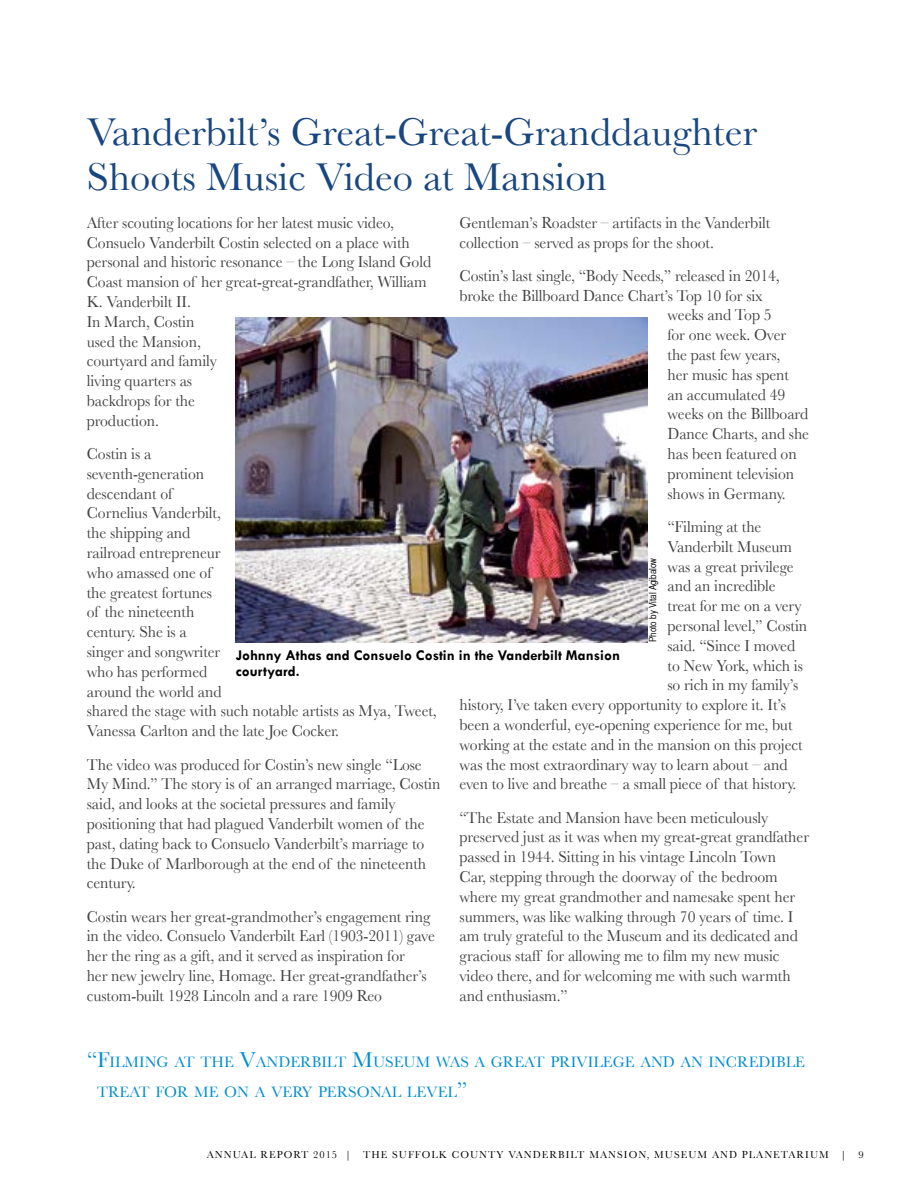
<style>
.page{position:relative;width:918px;height:1188px;background:#fff}
.page>*{position:absolute;margin:0;border:0;box-sizing:border-box;transform-origin:0 0}
.t1{font:40.5px/45px "Baskerville";color:#184680}
.t2{font:16.5px/19.8px "Baskerville";letter-spacing:-.005em;color:#414042;scale:.95 1}
.t3{font:15.75px/30px "Baskerville";color:#008ecf}
.t4{font:700 15px/15.8px "Tw Cen";color:#000}
.t5{font:10.5px "Baskerville";letter-spacing:.1em;color:#000}
.t6{font:9.75px "Helvetica CY Plain";color:#000}
.s1{font-size:22.5px}
</style>
<div class="page">
<img style="left:236px;top:318px;width:411px;height:324px">
<h1 class="t1" style="left:87px;top:109px;width:672px">Vanderbilt’s Great-Great-Granddaughter<br>Shoots Music Video at Mansion</h1>
<p class="t2" style="left:87px;top:212px;width:364px">After scouting locations for her latest music video,<br>Consuelo Vanderbilt Costin selected on a place with personal and historic resonance – the Long Island Gold<br>Coast mansion of her great-great-grandfather, William<br>K. Vanderbilt II.<br>In March, Costin<br>used the Mansion,<br>courtyard and family<br>living quarters as<br>backdrops for the<br>production.</p>
<p class="t2" style="left:87px;top:444px;width:370px">Costin is a<br>seventh-generation<br>descendant of<br>Cornelius Vanderbilt,<br>the shipping and<br>railroad entrepreneur<br>who amassed one of<br>the greatest fortunes<br>of the nineteenth<br>century. She is a<br>singer and songwriter<br>who has performed<br>around the world and<br>shared the stage with such notable artists as Mya, Tweet,<br>Vanessa Carlton and the late Joe Cocker.</p>
<p class="t2" style="left:87px;top:754px;width:374px">The video was produced for Costin’s new single “Lose My Mind.” The story is of an arranged marriage, Costin said, and looks at the societal pressures and family positioning that had plagued Vanderbilt women of the past, dating back to Consuelo Vanderbilt’s marriage to the Duke of Marlborough at the end of the nineteenth century.</p>
<p class="t2" style="left:87px;top:906px;width:368px">Costin wears her great-grandmother’s engagement ring in the video. Consuelo Vanderbilt Earl (1903-2011) gave her the ring as a gift, and it served as inspiration for<br>her new jewelry line, Homage. Her great-grandfather’s custom-built 1928 Lincoln and a rare 1909 Reo</p>
<p class="t2" style="left:460px;top:212px;width:329px">Gentleman’s Roadster – artifacts in the Vanderbilt collection – served as props for the shoot.</p>
<p class="t2" style="left:460px;top:265px;width:339px">Costin’s last single, “Body Needs,” released in 2014,</p>
<p class="t2" style="left:460px;top:285px;width:321px">broke the Billboard Dance Chart’s Top 10 for six</p>
<p class="t2" style="left:668px;top:305px;width:111px">weeks and Top 5</p>
<p class="t2" style="left:668px;top:325px;width:126px">for one week. Over</p>
<p class="t2" style="left:668px;top:345px;width:120px">the past few years,</p>
<p class="t2" style="left:668px;top:364px;width:129px">her music has spent</p>
<p class="t2" style="left:668px;top:384px;width:126px">an accumulated 49</p>
<p class="t2" style="left:668px;top:404px;width:150px">weeks on the Billboard</p>
<p class="t2" style="left:668px;top:424px;width:151px">Dance Charts, and she</p>
<p class="t2" style="left:668px;top:444px;width:137px">has been featured on</p>
<p class="t2" style="left:668px;top:463px;width:135px">prominent television</p>
<p class="t2" style="left:668px;top:483px;width:126px">shows in Germany.</p>
<p class="t2" style="left:668px;top:517px;width:100px">“Filming at the</p>
<p class="t2" style="left:668px;top:536px;width:133px">Vanderbilt Museum</p>
<p class="t2" style="left:668px;top:556px;width:134px">was a great privilege</p>
<p class="t2" style="left:668px;top:576px;width:115px">and an incredible</p>
<p class="t2" style="left:668px;top:596px;width:143px">treat for me on a very</p>
<p class="t2" style="left:668px;top:616px;width:149px">personal level,” Costin</p>
<p class="t2" style="left:668px;top:635px;width:136px">said. “Since I moved</p>
<p class="t2" style="left:668px;top:655px;width:144px">to New York, which is</p>
<p class="t2" style="left:668px;top:675px;width:139px">so rich in my family’s</p>
<p class="t2" style="left:460px;top:695px;width:345px">history, I’ve taken every opportunity to explore it. It’s</p>
<p class="t2" style="left:460px;top:715px;width:352px">been a wonderful, eye-opening experience for me, but</p>
<p class="t2" style="left:460px;top:734px;width:363px">working at the estate and in the mansion on this project</p>
<p class="t2" style="left:460px;top:754px;width:347px">was the most extraordinary way to learn about – and</p>
<p class="t2" style="left:460px;top:774px;width:356px">even to live and breathe – a small piece of that history.</p>
<p class="t2" style="left:460px;top:807px;width:369px">“The Estate and Mansion have been meticulously preserved just as it was when my great-great grandfather passed in 1944. Sitting in his vintage Lincoln Town<br>Car, stepping through the doorway of the bedroom where my great grandmother and namesake spent her summers, was like walking through 70 years of time. I am truly grateful to the Museum and its dedicated and gracious staff for allowing me to film my new music video there, and for welcoming me with such warmth and enthusiasm.”</p>
<p class="t6" style="left:647px;top:642px;width:85px;rotate:-90deg">Photo by Vital Agibalow</p>
<p class="t4" style="left:236px;top:647px;width:386px">Johnny Athas and Consuelo Costin in the Vanderbilt Mansion courtyard.</p>
<p class="t3" style="left:97px;top:1047px;width:710px;text-indent:-10px"><span class="s1">“ F</span>ILMING AT THE <span class="s1">V</span>ANDERBILT <span class="s1">M</span>USEUM WAS A GREAT PRIVILEGE AND AN INCREDIBLE<br>TREAT FOR ME ON A VERY PERSONAL LEVEL<span class="s1">”</span></p>
<p class="t5" style="left:207px;top:1148px;width:658px">ANNUAL REPORT 2015 | THE SUFFOLK COUNTY VANDERBILT MANSION, MUSEUM AND PLANETARIUM | 9</p>
</div>
